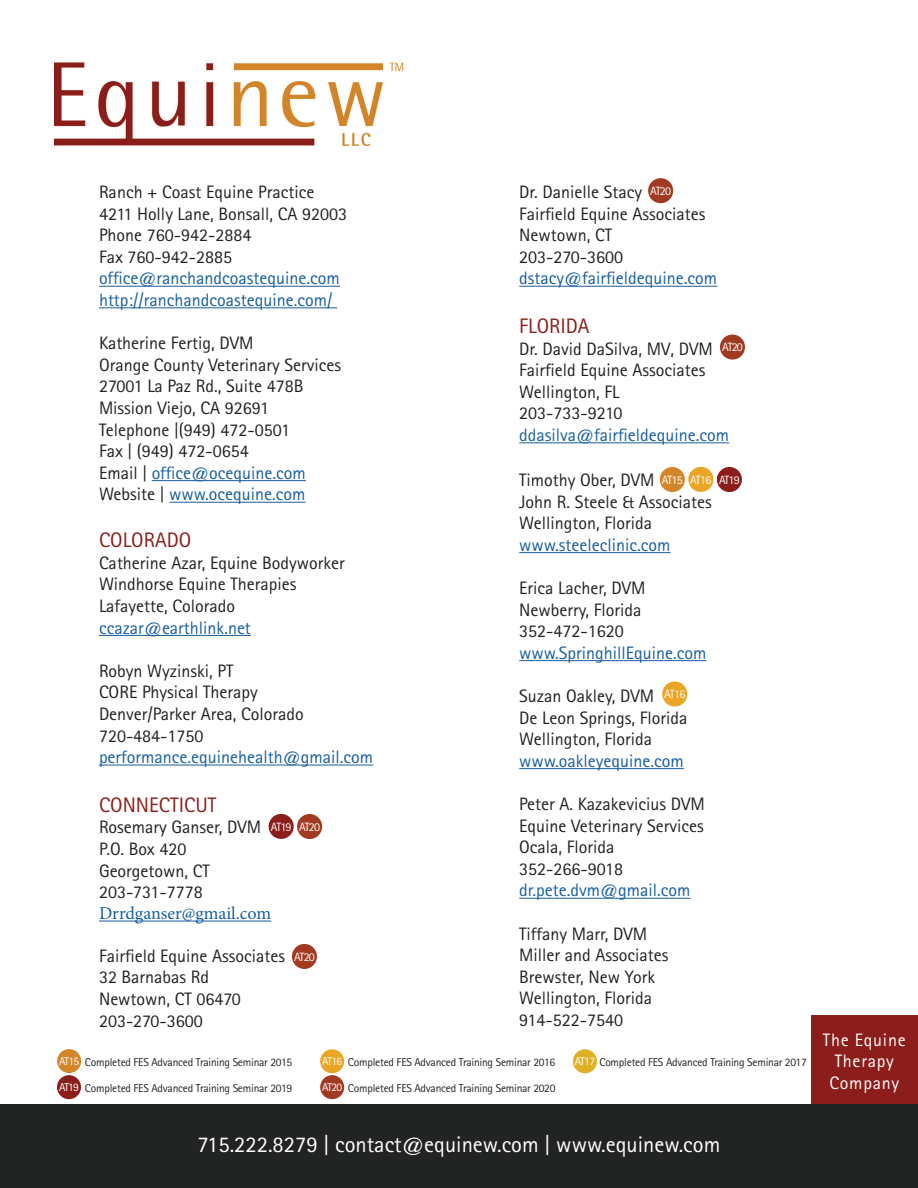
<style>
.page{position:relative;width:918px;height:1188px;background:#fff}
.page>*{position:absolute;margin:0;border:0;box-sizing:border-box;transform-origin:0 0}
.t1{font:22.5px "Rotis Sans Serif";color:#fff}
.t2{font:21px "Rotis Sans Serif";color:#8b1d1a}
.t3{font:18px/21.6px "Rotis Sans Serif";color:#231f20}
.t4{font:18px/21.6px "Rotis Sans Serif";color:#175d9e}
.t5{font:18px/21.6px "Rotis Sans Serif";letter-spacing:.04em;color:#fff;text-align:center}
.t6{font:18px "Minion Pro";color:#175d9e}
.t7{font:12px "Rotis Sans Serif";letter-spacing:-.07em;color:#fff}
.t8{font:11.55px "Rotis Sans Serif";letter-spacing:-.02em;color:#222323}
.t9{font:11.55px "Rotis Sans Serif";letter-spacing:-.07em;color:#fff}
.s1{color:#175d9e}
.s2{color:#fff}
</style>
<div class="page">
<div style="left:812px;top:1015px;width:106px;height:108px;background:#8b1d1a"></div>
<div style="left:0;top:1104px;width:918px;height:84px;background:#222323"></div>
<img style="left:54px;top:62px;width:350px;height:83px">
<hr style="left:99px;top:286px;width:241px;height:1px;background:#175d9e">
<hr style="left:99px;top:307px;width:238px;height:1px;background:#175d9e">
<hr style="left:152px;top:480px;width:154px;height:1px;background:#175d9e">
<hr style="left:169px;top:502px;width:137px;height:1px;background:#175d9e">
<hr style="left:99px;top:635px;width:152px;height:1px;background:#175d9e">
<hr style="left:99px;top:765px;width:274px;height:1px;background:#175d9e">
<hr style="left:99px;top:921px;width:172px;height:1px;background:#175d9e">
<hr style="left:519px;top:286px;width:198px;height:1px;background:#175d9e">
<hr style="left:519px;top:442px;width:210px;height:1px;background:#175d9e">
<hr style="left:519px;top:552px;width:152px;height:1px;background:#175d9e">
<hr style="left:519px;top:660px;width:188px;height:1px;background:#175d9e">
<hr style="left:519px;top:768px;width:165px;height:1px;background:#175d9e">
<hr style="left:519px;top:898px;width:172px;height:1px;background:#175d9e">
<div style="left:269px;top:814px;width:25px;height:25px;background:#8b1d1a;border-radius:50%"></div>
<div style="left:717px;top:467px;width:25px;height:25px;background:#8b1d1a;border-radius:50%"></div>
<div style="left:660px;top:467px;width:25px;height:25px;background:#d38629;border-radius:50%"></div>
<div style="left:662px;top:681px;width:25px;height:26px;background:#e9a523;border-radius:50%"></div>
<div style="left:688px;top:467px;width:25px;height:25px;background:#e9a523;border-radius:50%"></div>
<div style="left:57px;top:1075px;width:24px;height:24px;background:#8b1d1a;border-radius:50%"></div>
<div style="left:320px;top:1049px;width:24px;height:24px;background:#e9a523;border-radius:50%"></div>
<div style="left:573px;top:1049px;width:24px;height:24px;background:#deb125;border-radius:50%"></div>
<div style="left:320px;top:1075px;width:24px;height:24px;background:#a23a22;border-radius:50%"></div>
<div style="left:57px;top:1049px;width:24px;height:24px;background:#d38629;border-radius:50%"></div>
<div style="left:297px;top:814px;width:25px;height:25px;background:#a23a22;border-radius:50%"></div>
<div style="left:292px;top:944px;width:25px;height:25px;background:#a23a22;border-radius:50%"></div>
<div style="left:720px;top:335px;width:25px;height:25px;background:#a23a22;border-radius:50%"></div>
<div style="left:648px;top:178px;width:25px;height:25px;background:#a23a22;border-radius:50%"></div>
<p class="t3" style="left:99px;top:181px;width:250px">Ranch + Coast Equine Practice<br>4211 Holly Lane, Bonsall, CA 92003<br>Phone 760-942-2884<br>Fax 760-942-2885</p>
<p class="t4" style="left:99px;top:267px;width:242px">office@ranchandcoastequine.com http://ranchandcoastequine.com/</p>
<p class="t3" style="left:99px;top:332px;width:244px">Katherine Fertig, DVM<br>Orange County Veterinary Services<br>27001 La Paz Rd., Suite 478B<br>Mission Viejo, CA 92691<br>Telephone |(949) 472-0501<br>Fax | (949) 472-0654<br>Email | <span class="s1">office@ocequine.com<br></span>Website | <span class="s1">www.ocequine.com</span></p>
<p class="t2" style="left:99px;top:528px;width:94px">COLORADO</p>
<p class="t3" style="left:99px;top:552px;width:247px">Catherine Azar, Equine Bodyworker<br>Windhorse Equine Therapies<br>Lafayette, Colorado</p>
<p class="t4" style="left:99px;top:617px;width:153px">ccazar@earthlink.net</p>
<p class="t3" style="left:99px;top:660px;width:206px">Robyn Wyzinski, PT<br>CORE Physical Therapy<br>Denver/Parker Area, Colorado<br>720-484-1750</p>
<p class="t4" style="left:99px;top:746px;width:276px">performance.equinehealth@gmail.com</p>
<p class="t2" style="left:99px;top:792px;width:119px">CONNECTICUT</p>
<p class="t3" style="left:99px;top:816px;width:164px">Rosemary Ganser, DVM<br>P.O. Box 420<br>Georgetown, CT<br>203-731-7778</p>
<p class="t6" style="left:99px;top:901px;width:174px">Drrdganser@gmail.com</p>
<p class="t3" style="left:99px;top:945px;width:188px">Fairfield Equine Associates<br>32 Barnabas Rd<br>Newtown, CT 06470<br>203-270-3600</p>
<p class="t7" style="left:271px;top:820px;width:22px">AT19</p>
<p class="t7" style="left:299px;top:820px;width:22px">AT20</p>
<p class="t7" style="left:294px;top:950px;width:22px">AT20</p>
<p class="t3" style="left:519px;top:181px;width:188px">Dr. Danielle Stacy<br>Fairfield Equine Associates<br>Newtown, CT<br>203-270-3600</p>
<p class="t4" style="left:519px;top:267px;width:199px">dstacy@fairfieldequine.com</p>
<p class="t2" style="left:519px;top:314px;width:72px">FLORIDA</p>
<p class="t3" style="left:519px;top:338px;width:195px">Dr. David DaSilva, MV, DVM<br>Fairfield Equine Associates<br>Wellington, FL<br>203-733-9210</p>
<p class="t4" style="left:519px;top:424px;width:211px">ddasilva@fairfieldequine.com</p>
<p class="t3" style="left:519px;top:469px;width:194px">Timothy Ober, DVM<br>John R. Steele &amp; Associates<br>Wellington, Florida</p>
<p class="t4" style="left:519px;top:534px;width:153px">www.steeleclinic.com</p>
<p class="t3" style="left:519px;top:577px;width:128px">Erica Lacher, DVM<br>Newberry, Florida<br>352-472-1620</p>
<p class="t4" style="left:519px;top:642px;width:189px">www.SpringhillEquine.com</p>
<p class="t3" style="left:519px;top:685px;width:170px">Suzan Oakley, DVM<br>De Leon Springs, Florida<br>Wellington, Florida</p>
<p class="t4" style="left:519px;top:750px;width:166px">www.oakleyequine.com</p>
<p class="t3" style="left:519px;top:793px;width:187px">Peter A. Kazakevicius DVM<br>Equine Veterinary Services<br>Ocala, Florida<br>352-266-9018</p>
<p class="t4" style="left:519px;top:879px;width:173px">dr.pete.dvm@gmail.com</p>
<p class="t3" style="left:519px;top:923px;width:151px">Tiffany Marr, DVM<br>Miller and Associates<br>Brewster, New York<br>Wellington, Florida<br>914-522-7540</p>
<p class="t7" style="left:650px;top:184px;width:22px">AT20</p>
<p class="t7" style="left:722px;top:340px;width:22px">AT20</p>
<p class="t7" style="left:690px;top:472px;width:23px">AT16</p>
<p class="t7" style="left:662px;top:473px;width:22px">AT15</p>
<p class="t7" style="left:719px;top:473px;width:22px">AT19</p>
<p class="t7" style="left:664px;top:687px;width:23px">AT16</p>
<p class="t9" style="left:59px;top:1054px;width:21px">AT15</p>
<p class="t8" style="left:85px;top:1055px;width:209px">Completed FES Advanced Training Seminar 2015</p>
<p class="t8" style="left:348px;top:1055px;width:209px">Completed FES Advanced Training Seminar 2016</p>
<p class="t8" style="left:575px;top:1055px;width:234px"><span class="s2">AT17</span> Completed FES Advanced Training Seminar 2017</p>
<p class="t8" style="left:85px;top:1081px;width:209px">Completed FES Advanced Training Seminar 2019</p>
<p class="t8" style="left:348px;top:1081px;width:209px">Completed FES Advanced Training Seminar 2020</p>
<p class="t9" style="left:322px;top:1055px;width:22px">AT16</p>
<p class="t9" style="left:322px;top:1081px;width:21px">AT20</p>
<p class="t9" style="left:59px;top:1081px;width:21px">AT19</p>
<p class="t1" style="left:198px;top:1131px;width:524px">715.222.8279 | contact@equinew.com | www.equinew.com</p>
<p class="t5" style="left:823px;top:1029px;width:84px">The Equine<br>Therapy<br>Company</p>
</div>
